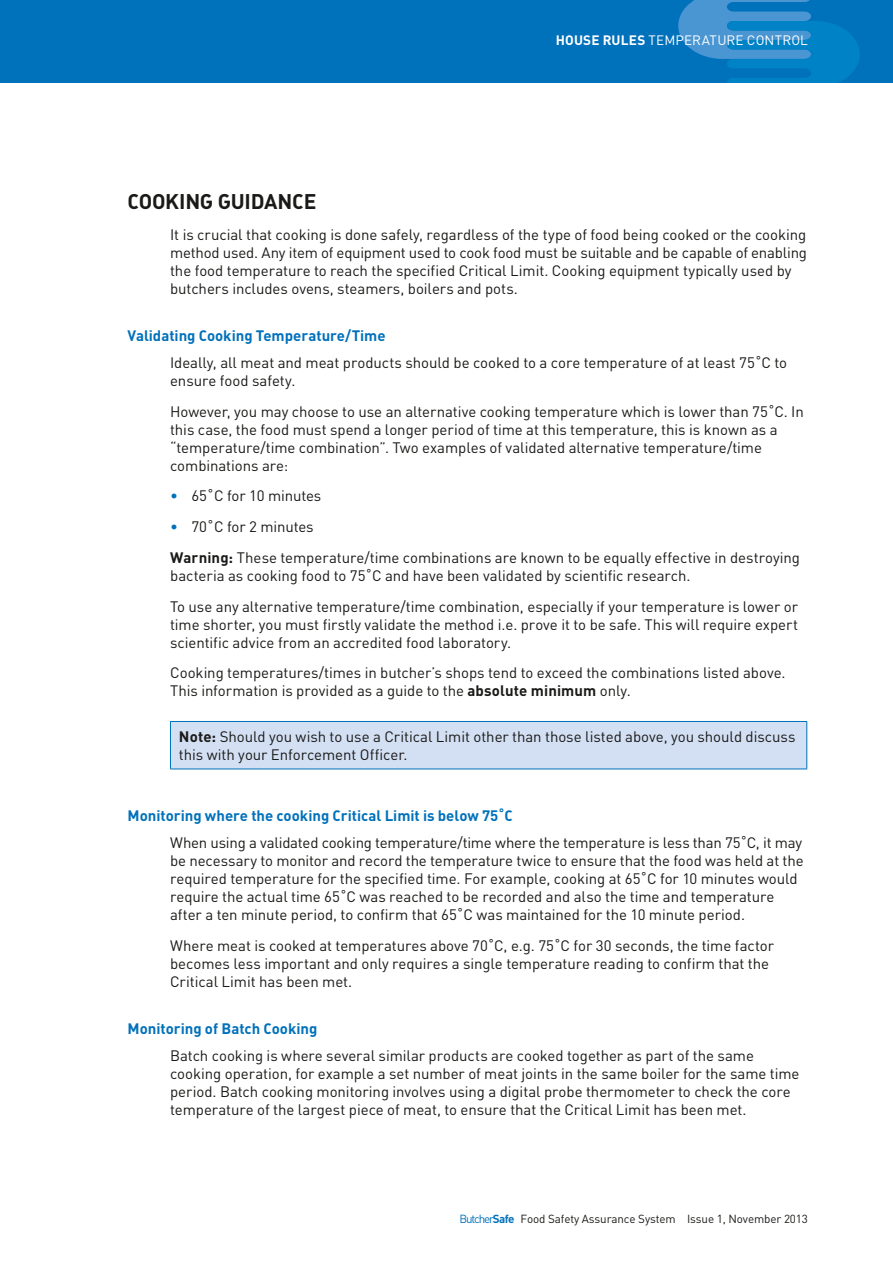
<style>
.page{position:relative;width:893px;height:1263px;background:#fff}
.page>*{position:absolute;margin:0;border:0;box-sizing:border-box;transform-origin:0 0}
.Heading_3{font:700 21px "DIN";letter-spacing:-.015em;color:#1a1a18}
.Box_Text{font:15px/18px "DIN";letter-spacing:-.005em;color:#1a1a18}
.Heading_4_BLUE{font:700 15px "DIN";color:#0071bb}
.Running_Header{font:13.5px "DIN";letter-spacing:.01em;color:#fff}
.t1{font:11.7px "DIN";letter-spacing:-.01em;color:#1a1a18}
.s1{font-weight:700}
.s2{color:#0071bb}
.s3{font-weight:700;color:#0071bb}
</style>
<div class="page">
<div style="left:0;top:0;width:893px;height:83px;background:#0071bb"></div>
<svg style="left:678px;top:0;width:182px;height:83px"></svg>
<div style="left:170px;top:721px;width:637px;height:48px;background:#d3dff3"></div>
<hr style="left:170px;top:721px;width:637px;height:1px;background:#0071bb">
<hr style="left:170px;top:722px;width:1px;height:46px;background:#0071bb">
<hr style="left:806px;top:722px;width:1px;height:46px;background:#0071bb">
<hr style="left:170px;top:768px;width:637px;height:1px;background:#0071bb">
<p class="Running_Header" style="left:556px;top:32px;width:254px"><span class="s1">HOUSE RULES</span> TEMPERATURE CONTROL</p>
<p class="Heading_3" style="left:128px;top:187px;width:190px">COOKING GUIDANCE</p>
<p class="Box_Text" style="left:170px;top:224px;width:638px">It is crucial that cooking is done safely, regardless of the type of food being cooked or the cooking method used. Any item of equipment used to cook food must be suitable and be capable of enabling the food temperature to reach the specified Critical Limit. Cooking equipment typically used by butchers includes ovens, steamers, boilers and pots.</p>
<p class="Heading_4_BLUE" style="left:128px;top:326px;width:260px">Validating Cooking Temperature/Time</p>
<p class="Box_Text" style="left:170px;top:353px;width:618px">Ideally, all meat and meat products should be cooked to a core temperature of at least 75˚C to ensure food safety.</p>
<p class="Box_Text" style="left:170px;top:402px;width:635px">However, you may choose to use an alternative cooking temperature which is lower than 75˚C. In this case, the food must spend a longer period of time at this temperature, this is known as a “temperature/time combination”. Two examples of validated alternative temperature/time combinations are:</p>
<p class="Box_Text" style="left:170px;top:486px;width:153px"><span class="s2">•</span> 65˚C for 10 minutes</p>
<p class="Box_Text" style="left:170px;top:517px;width:145px"><span class="s2">•</span> 70˚C for 2 minutes</p>
<p class="Box_Text" style="left:170px;top:548px;width:631px"><span class="s1">Warning:</span> These temperature/time combinations are known to be equally effective in destroying bacteria as cooking food to 75˚C and have been validated by scientific research.</p>
<p class="Box_Text" style="left:170px;top:597px;width:629px;text-align:justify">To use any alternative temperature/time combination, especially if your temperature is lower or time shorter, you must firstly validate the method i.e. prove it to be safe. This will require expert scientific advice from an accredited food laboratory.</p>
<p class="Box_Text" style="left:170px;top:663px;width:617px">Cooking temperatures/times in butcher’s shops tend to exceed the combinations listed above.<br>This information is provided as a guide to the <span class="s1">absolute minimum</span> only.</p>
<p class="Box_Text" style="left:179px;top:727px;width:618px"><span class="s1">Note:</span> Should you wish to use a Critical Limit other than those listed above, you should discuss this with your Enforcement Officer.</p>
<p class="Heading_4_BLUE" style="left:128px;top:806px;width:387px">Monitoring where the cooking Critical Limit is below 75˚C</p>
<p class="Box_Text" style="left:170px;top:833px;width:635px">When using a validated cooking temperature/time where the temperature is less than 75˚C, it may be necessary to monitor and record the temperature twice to ensure that the food was held at the required temperature for the specified time. For example, cooking at 65˚C for 10 minutes would require the actual time 65˚C was reached to be recorded and also the time and temperature after a ten minute period, to confirm that 65˚C was maintained for the 10 minute period.</p>
<p class="Box_Text" style="left:170px;top:935px;width:606px">Where meat is cooked at temperatures above 70˚C, e.g. 75˚C for 30 seconds, the time factor becomes less important and only requires a single temperature reading to confirm that the<br>Critical Limit has been met.</p>
<p class="Heading_4_BLUE" style="left:128px;top:1019px;width:191px">Monitoring of Batch Cooking</p>
<p class="Box_Text" style="left:170px;top:1046px;width:631px">Batch cooking is where several similar products are cooked together as part of the same cooking operation, for example a set number of meat joints in the same boiler for the same time period. Batch cooking monitoring involves using a digital probe thermometer to check the core temperature of the largest piece of meat, to ensure that the Critical Limit has been met.</p>
<p class="t1" style="left:460px;top:1211px;width:350px"><span class="s2">Butcher</span><span class="s3">Safe</span> Food Safety Assurance System Issue 1, November 2013</p>
</div>
